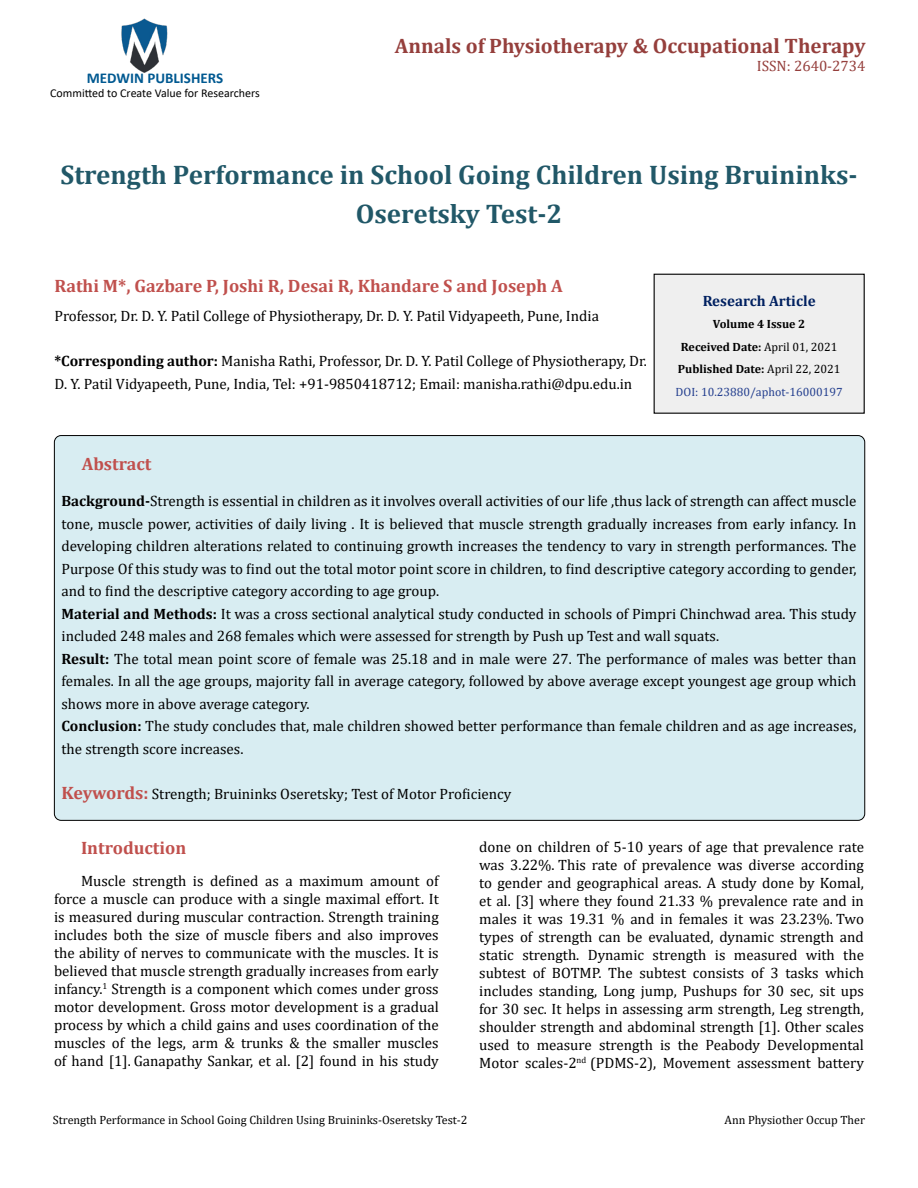
<style>
.page{position:relative;width:918px;height:1188px;background:#fff}
.page>*{position:absolute;margin:0;border:0;box-sizing:border-box;transform-origin:0 0}
.t1{font:700 27px/39px "Cambria";color:#215868;text-align:center}
.t2{font:700 21px "Cambria";color:#953f3c}
.t3{font:700 18px "Cambria";color:#c0504d}
.t4{font:15px/18px "Cambria";color:#000}
.t5{font:700 15px "Calibri";color:#005991}
.t6{font:700 15px "Cambria";color:#002060}
.t7{font:15px "Cambria";color:#953f3c}
.t8{font:12px "Cambria";color:#000}
.t9{font:700 12px/22.5px "Cambria";color:#000;text-align:center}
.t10{font:12px "Calibri";color:#000}
.s1{font-weight:700}
.s2{font-weight:400}
.s3{font-weight:400;color:#25408f}
.s4{font-weight:700;font-size:18px;color:#c0504d}
</style>
<div class="page">
<img style="left:121px;top:18px;width:47px;height:55px">
<div style="left:654px;top:274px;width:210px;height:139px;background:#efefef"></div>
<div style="left:654px;top:274px;width:211px;height:140px;border:1px solid #000"></div>
<div style="left:54px;top:436px;width:811px;height:384px;background:#d8edf2;border-radius:7px"></div>
<p class="t5" style="left:87px;top:67px;width:138px">MEDWIN PUBLISHERS</p>
<p class="t10" style="left:50px;top:85px;width:211px">Committed to Create Value for Researchers</p>
<h2 class="t2" style="left:395px;top:31px;width:472px">Annals of Physiotherapy &amp; Occupational Therapy</h2>
<p class="t7" style="left:757px;top:57px;width:110px">ISSN: 2640-2734</p>
<h1 class="t1" style="left:61px;top:154px;width:799px">Strength Performance in School Going Children Using Bruininks-<br>Oseretsky Test-2</h1>
<p class="t3" style="left:54px;top:273px;width:510px">Rathi M*, Gazbare P, Joshi R, Desai R, Khandare S and Joseph A</p>
<p class="t4" style="left:54px;top:307px;width:546px">Professor, Dr. D. Y. Patil College of Physiotherapy, Dr. D. Y. Patil Vidyapeeth, Pune, India</p>
<p class="t4" style="left:54px;top:350px;width:594px;line-height:22.5px"><span class="s1">*Corresponding author:</span> Manisha Rathi, Professor, Dr. D. Y. Patil College of Physiotherapy, Dr.<br>D. Y. Patil Vidyapeeth, Pune, India, Tel: +91-9850418712; Email: manisha.rathi@dpu.edu.in</p>
<p class="t6" style="left:703px;top:290px;width:114px">Research Article</p>
<p class="t9" style="left:676px;top:313px;width:169px">Volume 4 Issue 2<br>Received Date: <span class="s2">April 01, 2021<br></span>Published Date: <span class="s2">April 22, 2021<br></span><span class="s3">DOI: 10.23880/aphot-16000197</span></p>
<p class="t3" style="left:82px;top:451px;width:71px">Abstract</p>
<p class="t4" style="left:62px;top:490px;width:797px;line-height:22.5px"><span class="s1">Background-</span>Strength is essential in children as it involves overall activities of our life ,thus lack of strength can affect muscle tone, muscle power, activities of daily living . It is believed that muscle strength gradually increases from early infancy. In developing children alterations related to continuing growth increases the tendency to vary in strength performances. The Purpose Of this study was to find out the total motor point score in children, to find descriptive category according to gender, and to find the descriptive category according to age group.<br><span class="s1">Material and Methods:</span> It was a cross sectional analytical study conducted in schools of Pimpri Chinchwad area. This study included 248 males and 268 females which were assessed for strength by Push up Test and wall squats.<br><span class="s1">Result:</span> The total mean point score of female was 25.18 and in male were 27. The performance of males was better than females. In all the age groups, majority fall in average category, followed by above average except youngest age group which shows more in above average category.<br><span class="s1">Conclusion:</span> The study concludes that, male children showed better performance than female children and as age increases, the strength score increases.</p>
<p class="t4" style="left:62px;top:784px;width:451px"><span class="s4">Keywords:</span> Strength; Bruininks Oseretsky; Test of Motor Proficiency</p>
<p class="t3" style="left:81px;top:835px;width:107px">Introduction</p>
<p class="t4" style="left:54px;top:872px;width:386px;text-align:justify;text-indent:27px">Muscle strength is defined as a maximum amount of force a muscle can produce with a single maximal effort. It is measured during muscular contraction. Strength training includes both the size of muscle fibers and also improves the ability of nerves to communicate with the muscles. It is believed that muscle strength gradually increases from early infancy.<sup>1</sup> Strength is a component which comes under gross motor development. Gross motor development is a gradual process by which a child gains and uses coordination of the muscles of the legs, arm &amp; trunks &amp; the smaller muscles of hand [1]. Ganapathy Sankar, et al. [2] found in his study</p>
<p class="t4" style="left:479px;top:838px;width:386px;text-align:justify">done on children of 5-10 years of age that prevalence rate was 3.22%. This rate of prevalence was diverse according to gender and geographical areas. A study done by Komal, et al. [3] where they found 21.33 % prevalence rate and in males it was 19.31 % and in females it was 23.23%. Two types of strength can be evaluated, dynamic strength and static strength. Dynamic strength is measured with the subtest of BOTMP. The subtest consists of 3 tasks which includes standing, Long jump, Pushups for 30 sec, sit ups for 30 sec. It helps in assessing arm strength, Leg strength, shoulder strength and abdominal strength [1]. Other scales used to measure strength is the Peabody Developmental Motor scales-2<sup>nd</sup> (PDMS-2), Movement assessment battery</p>
<p class="t8" style="left:53px;top:1113px;width:416px">Strength Performance in School Going Children Using Bruininks-Oseretsky Test-2</p>
<p class="t8" style="left:725px;top:1113px;width:142px">Ann Physiother Occup Ther</p>
</div>
